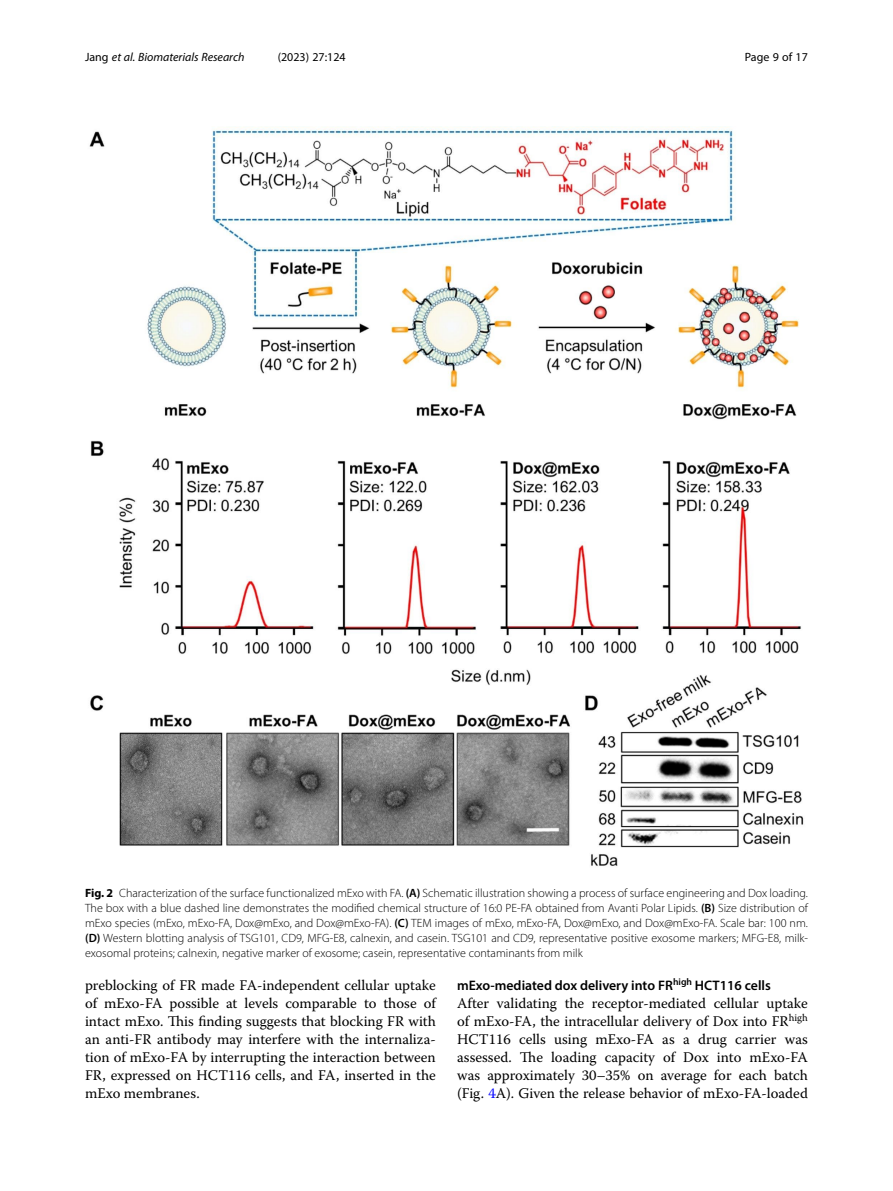
<style>
.page{position:relative;width:893px;height:1191px;background:#fff}
.page>*{position:absolute;margin:0;border:0;box-sizing:border-box;transform-origin:0 0}
.Body_Text_Indent{font:14.7px/18px "Warnock Pro";color:#000;text-align:justify}
.Body_Text{font:14.7px/18px "Warnock Pro";color:#000;text-align:justify}
.Head_2{font:600 13.8px "Myriad Pro";color:#000}
.Figure_Caption{font:300 12px/15px "Myriad Pro";color:#000;text-align:justify}
.t1{font:italic 12px "Myriad Pro";color:#000}
.t2{font:12px "Myriad Pro";color:#000}
.s1{font-style:normal}
.s2{font-weight:700}
.s3{font-weight:600}
.s4{color:#00f}
</style>
<div class="page">
<img style="left:89px;top:126px;width:715px;height:740px">
<p class="t1" style="left:85px;top:50px;width:161px"><span class="s1">Jang</span> et al. Biomaterials Research</p>
<p class="t2" style="left:278px;top:50px;width:70px">(2023) 27:124</p>
<p class="t2" style="left:745px;top:50px;width:65px">Page 9 of 17</p>
<p class="Figure_Caption" style="left:85px;top:885px;width:724px"><span class="s2">Fig. 2</span> Characterization of the surface functionalized mExo with FA. <span class="s3">(A)</span> Schematic illustration showing a process of surface engineering and Dox loading.<br>The box with a blue dashed line demonstrates the modified chemical structure of 16:0 PE-FA obtained from Avanti Polar Lipids. <span class="s3">(B)</span> Size distribution of mExo species (mExo, mExo-FA, Dox@mExo, and Dox@mExo-FA). <span class="s3">(C)</span> TEM images of mExo, mExo-FA, Dox@mExo, and Dox@mExo-FA. Scale bar: 100 nm. <span class="s3">(D)</span> Western blotting analysis of TSG101, CD9, MFG-E8, calnexin, and casein. TSG101 and CD9, representative positive exosome markers; MFG-E8, milk&shy;exosomal proteins; calnexin, negative marker of exosome; casein, representative contaminants from milk</p>
<p class="Body_Text_Indent" style="left:85px;top:976px;width:352px">preblocking of FR made FA-independent cellular uptake of mExo-FA possible at levels comparable to those of intact mExo. This finding suggests that blocking FR with an anti-FR antibody may interfere with the internaliza&shy;tion of mExo-FA by interrupting the interaction between FR, expressed on HCT116 cells, and FA, inserted in the mExo membranes.</p>
<p class="Head_2" style="left:457px;top:977px;width:315px">mExo-mediated dox delivery into FR<sup>high</sup> HCT116 cells</p>
<p class="Body_Text" style="left:457px;top:994px;width:352px">After validating the receptor-mediated cellular uptake of mExo-FA, the intracellular delivery of Dox into FR<sup>high </sup>HCT116 cells using mExo-FA as a drug carrier was assessed. The loading capacity of Dox into mExo-FA was approximately 30–35% on average for each batch (Fig. <span class="s4">4</span>A). Given the release behavior of mExo-FA-loaded</p>
</div>
